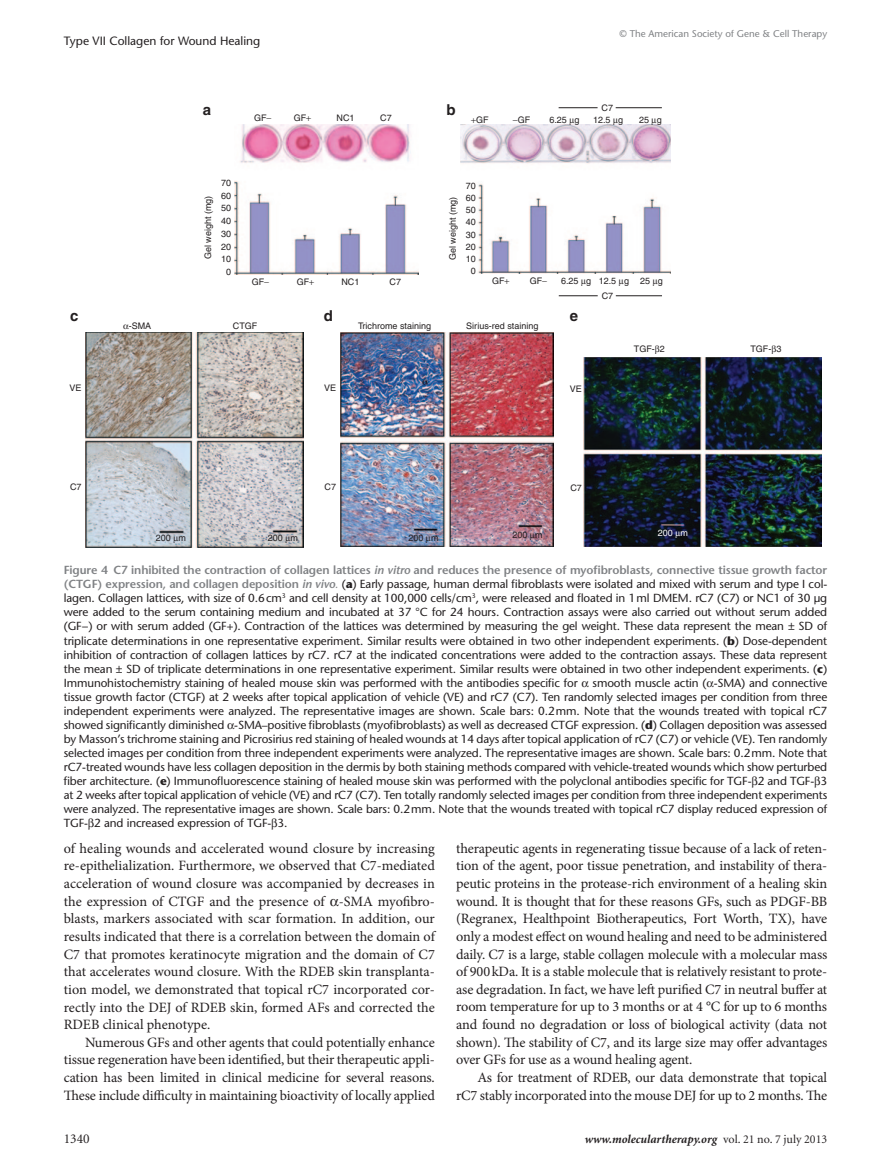
<style>
.page{position:relative;width:891px;height:1175px;background:#fff}
.page>*{position:absolute;margin:0;border:0;box-sizing:border-box;transform-origin:0 0}
.t1{font:700 15px "Helvetica";color:#231f20}
.t2{font:14.25px/17.7px "Minion Pro";letter-spacing:-.01em;color:#231f20;text-align:justify}
.t3{font:13.5px "Minion";color:#231f20}
.t4{font:italic 700 12px "Minion";color:#231f20}
.t5{font:12px "Stone Sans";color:#231f20}
.t6{font:11.7px/14.1px "Stone Sans";letter-spacing:-.01em;color:#231f20;text-align:justify}
.t7{font:600 11.7px "ITC Stone Sans";letter-spacing:-.01em;color:#808285}
.t8{font:9.75px "Stone Sans";color:#808285}
.t9{font:9px/14.4px "Helvetica";color:#231f20}
.t10{font:9px "Helvetica";color:#fff}
.s1{font-family:"Stone Sans";font-style:italic}
.s2{font-family:"ITC Stone Sans";font-weight:600;color:#808285}
.s3{font-weight:600;font-style:italic;color:#808285}
.s4{font-style:italic;color:#808285}
.s5{font-weight:700}
.s6{font-weight:400;font-style:normal}
</style>
<div class="page">
<img style="left:234px;top:124px;width:184px;height:151px">
<img style="left:461px;top:124px;width:210px;height:150px">
<img style="left:584px;top:358px;width:238px;height:188px">
<img style="left:340px;top:333px;width:213px;height:213px">
<img style="left:86px;top:332px;width:217px;height:215px">
<hr style="left:559px;top:295px;width:39px;height:1px;background:#231f20">
<hr style="left:616px;top:295px;width:46px;height:1px;background:#231f20">
<hr style="left:559px;top:107px;width:39px;height:1px;background:#231f20">
<hr style="left:616px;top:107px;width:46px;height:1px;background:#231f20">
<svg style="left:174px;top:536px;width:5px;height:7px"></svg>
<svg style="left:286px;top:536px;width:5px;height:7px"></svg>
<svg style="left:426px;top:536px;width:5px;height:7px"></svg>
<svg style="left:530px;top:533px;width:5px;height:7px"></svg>
<svg style="left:676px;top:531px;width:5px;height:7px"></svg>
<p class="t5" style="left:64px;top:34px;width:198px">Type VII Collagen for Wound Healing</p>
<p class="t8" style="left:620px;top:28px;width:209px">© The American Society of Gene &amp; Cell Therapy</p>
<p class="t1" style="left:203px;top:101px;width:10px">a</p>
<p class="t9" style="left:602px;top:100px;width:13px">C7</p>
<p class="t1" style="left:447px;top:101px;width:11px">b</p>
<p class="t9" style="left:254px;top:110px;width:19px">GF−</p>
<p class="t9" style="left:294px;top:110px;width:14px">GF</p>
<p class="t9" style="left:337px;top:110px;width:20px">NC1</p>
<p class="t9" style="left:380px;top:110px;width:13px">C7</p>
<p class="t9" style="left:476px;top:112px;width:14px">GF</p>
<p class="t9" style="left:513px;top:112px;width:19px">−GF</p>
<p class="t9" style="left:549px;top:112px;width:32px">6.25 g</p>
<p class="t9" style="left:593px;top:112px;width:32px">12.5 g</p>
<p class="t9" style="left:639px;top:112px;width:24px">25 g</p>
<p class="t9" style="left:201px;top:259px;width:65px;rotate:-90deg">Gel weight (mg)</p>
<p class="t9" style="left:221px;top:176px;width:12px">70</p>
<p class="t9" style="left:221px;top:188px;width:12px">60</p>
<p class="t9" style="left:221px;top:201px;width:12px">50</p>
<p class="t9" style="left:221px;top:214px;width:12px">40</p>
<p class="t9" style="left:221px;top:226px;width:12px">30</p>
<p class="t9" style="left:221px;top:239px;width:12px">20</p>
<p class="t9" style="left:221px;top:252px;width:12px">10</p>
<p class="t9" style="left:226px;top:265px;width:7px">0</p>
<p class="t9" style="left:252px;top:275px;width:19px">GF−</p>
<p class="t9" style="left:297px;top:275px;width:14px">GF</p>
<p class="t9" style="left:341px;top:275px;width:19px">NC1</p>
<p class="t9" style="left:390px;top:275px;width:13px">C7</p>
<p class="t9" style="left:445px;top:260px;width:65px;rotate:-90deg">Gel weight (mg)</p>
<p class="t9" style="left:466px;top:178px;width:12px">70</p>
<p class="t9" style="left:466px;top:190px;width:12px">60</p>
<p class="t9" style="left:466px;top:203px;width:12px">50</p>
<p class="t9" style="left:466px;top:215px;width:12px">40</p>
<p class="t9" style="left:466px;top:227px;width:12px">30</p>
<p class="t9" style="left:466px;top:239px;width:12px">20</p>
<p class="t9" style="left:466px;top:252px;width:12px">10</p>
<p class="t9" style="left:471px;top:264px;width:7px">0</p>
<p class="t9" style="left:492px;top:274px;width:14px">GF</p>
<p class="t9" style="left:530px;top:274px;width:19px">GF−</p>
<p class="t9" style="left:602px;top:274px;width:29px;text-indent:-41px">6.25 g 12.5 g<br>C7</p>
<p class="t9" style="left:640px;top:274px;width:24px">25 g</p>
<p class="t1" style="left:70px;top:306px;width:10px">c</p>
<p class="t1" style="left:324px;top:306px;width:11px">d</p>
<p class="t1" style="left:570px;top:306px;width:10px">e</p>
<p class="t9" style="left:129px;top:318px;width:24px">-SMA</p>
<p class="t9" style="left:233px;top:318px;width:26px">CTGF</p>
<p class="t9" style="left:358px;top:318px;width:75px">Trichrome staining</p>
<p class="t9" style="left:466px;top:318px;width:74px">Sirius-red staining</p>
<p class="t9" style="left:70px;top:381px;width:14px">VE</p>
<p class="t9" style="left:70px;top:480px;width:13px">C7</p>
<p class="t9" style="left:324px;top:381px;width:14px">VE</p>
<p class="t9" style="left:325px;top:480px;width:13px">C7</p>
<p class="t9" style="left:570px;top:381px;width:14px">VE</p>
<p class="t9" style="left:570px;top:480px;width:13px">C7</p>
<p class="t9" style="left:634px;top:341px;width:32px">TGF- 2</p>
<p class="t9" style="left:750px;top:341px;width:32px">TGF- 3</p>
<p class="t9" style="left:156px;top:530px;width:32px">200 m</p>
<p class="t9" style="left:268px;top:530px;width:32px">200 m</p>
<p class="t9" style="left:408px;top:530px;width:32px">200 m</p>
<p class="t9" style="left:512px;top:528px;width:32px">200 m</p>
<p class="t10" style="left:658px;top:528px;width:32px">200 m</p>
<p class="t7" style="left:64px;top:563px;width:765px">Figure 4 C7 inhibited the contraction of collagen lattices <span class="s1">in vitro</span> and reduces the presence of myofibroblasts, connective tissue growth factor</p>
<p class="t6" style="left:64px;top:577px;width:765px"><span class="s2">(CTGF) expression, and collagen deposition</span> <span class="s3">in vivo</span><span class="s4">.</span> (<span class="s5">a</span>) Early passage, human dermal fibroblasts were isolated and mixed with serum and type I col&shy;lagen. Collagen lattices, with size of 0.6cm<sup>3</sup> and cell density at 100,000 cells/cm<sup>3</sup>, were released and floated in 1ml DMEM. rC7 (C7) or NC1 of 30 µg were added to the serum containing medium and incubated at 37 °C for 24 hours. Contraction assays were also carried out without serum added (GF−) or with serum added (GF+). Contraction of the lattices was determined by measuring the gel weight. These data represent the mean ± SD of triplicate determinations in one representative experiment. Similar results were obtained in two other independent experiments. (<span class="s5">b</span>) Dose-dependent inhibition of contraction of collagen lattices by rC7. rC7 at the indicated concentrations were added to the contraction assays. These data represent the mean ± SD of triplicate determinations in one representative experiment. Similar results were obtained in two other independent experiments. (<span class="s5">c</span>)<br>Immunohistochemistry staining of healed mouse skin was performed with the antibodies specific for</p>
<p class="t6" style="left:64px;top:675px;width:765px;text-indent:529px">smooth muscle actin ( -SMA) and connective tissue growth factor (CTGF) at 2 weeks after topical application of vehicle (VE) and rC7 (C7). Ten randomly selected images per condition from three independent experiments were analyzed. The representative images are shown. Scale bars: 0.2mm. Note that the wounds treated with topical rC7 showed significantly diminished -SMA–positive fibroblasts (myofibroblasts) as well as decreased CTGF expression. (<span class="s5">d</span>) Collagen deposition was assessed by Masson’s trichrome staining and Picrosirius red staining of healed wounds at 14 days after topical application of rC7 (C7) or vehicle (VE). Ten randomly selected images per condition from three independent experiments were analyzed. The representative images are shown. Scale bars: 0.2mm. Note that rC7-treated wounds have less collagen deposition in the dermis by both staining methods compared with vehicle-treated wounds which show perturbed fiber architecture. (<span class="s5">e</span>) Immunofluorescence staining of healed mouse skin was performed with the polyclonal antibodies specific for TGF- 2 and TGF- 3 at 2 weeks after topical application of vehicle (VE) and rC7 (C7). Ten totally randomly selected images per condition from three independent experiments were analyzed. The representative images are shown. Scale bars: 0.2mm. Note that the wounds treated with topical rC7 display reduced expression of TGF- 2 and increased expression of TGF- 3.</p>
<p class="t2" style="left:64px;top:839px;width:373px">of healing wounds and accelerated wound closure by increasing re-epithelialization. Furthermore, we observed that C7-mediated acceleration of wound closure was accompanied by decreases in the expression of CTGF and the presence of -SMA myofibro&shy;blasts, markers associated with scar formation. In addition, our results indicated that there is a correlation between the domain of C7 that promotes keratinocyte migration and the domain of C7 that accelerates wound closure. With the RDEB skin transplanta&shy;tion model, we demonstrated that topical rC7 incorporated cor&shy;rectly into the DEJ of RDEB skin, formed AFs and corrected the RDEB clinical phenotype.</p>
<p class="t2" style="left:64px;top:1033px;width:373px;text-indent:21px">Numerous GFs and other agents that could potentially enhance tissue regeneration have been identified, but their therapeutic appli&shy;cation has been limited in clinical medicine for several reasons.<br>These include difficulty in maintaining bioactivity of locally applied</p>
<p class="t2" style="left:456px;top:839px;width:373px">therapeutic agents in regenerating tissue because of a lack of reten&shy;tion of the agent, poor tissue penetration, and instability of thera&shy;peutic proteins in the protease-rich environment of a healing skin wound. It is thought that for these reasons GFs, such as PDGF-BB (Regranex, Healthpoint Biotherapeutics, Fort Worth, TX), have only a modest effect on wound healing and need to be administered daily. C7 is a large, stable collagen molecule with a molecular mass of 900kDa. It is a stable molecule that is relatively resistant to prote&shy;ase degradation. In fact, we have left purified C7 in neutral buffer at room temperature for up to 3 months or at 4 °C for up to 6 months and found no degradation or loss of biological activity (data not shown). The stability of C7, and its large size may offer advantages over GFs for use as a wound healing agent.</p>
<p class="t2" style="left:456px;top:1068px;width:373px;text-align:right">As for treatment of RDEB, our data demonstrate that topical rC7 stably incorporated into the mouse DEJ for up to 2 months. The</p>
<p class="t3" style="left:64px;top:1132px;width:27px">1340</p>
<p class="t4" style="left:585px;top:1133px;width:244px">www.moleculartherapy.org <span class="s6">vol. 21 no. 7 july 2013</span></p>
</div>
